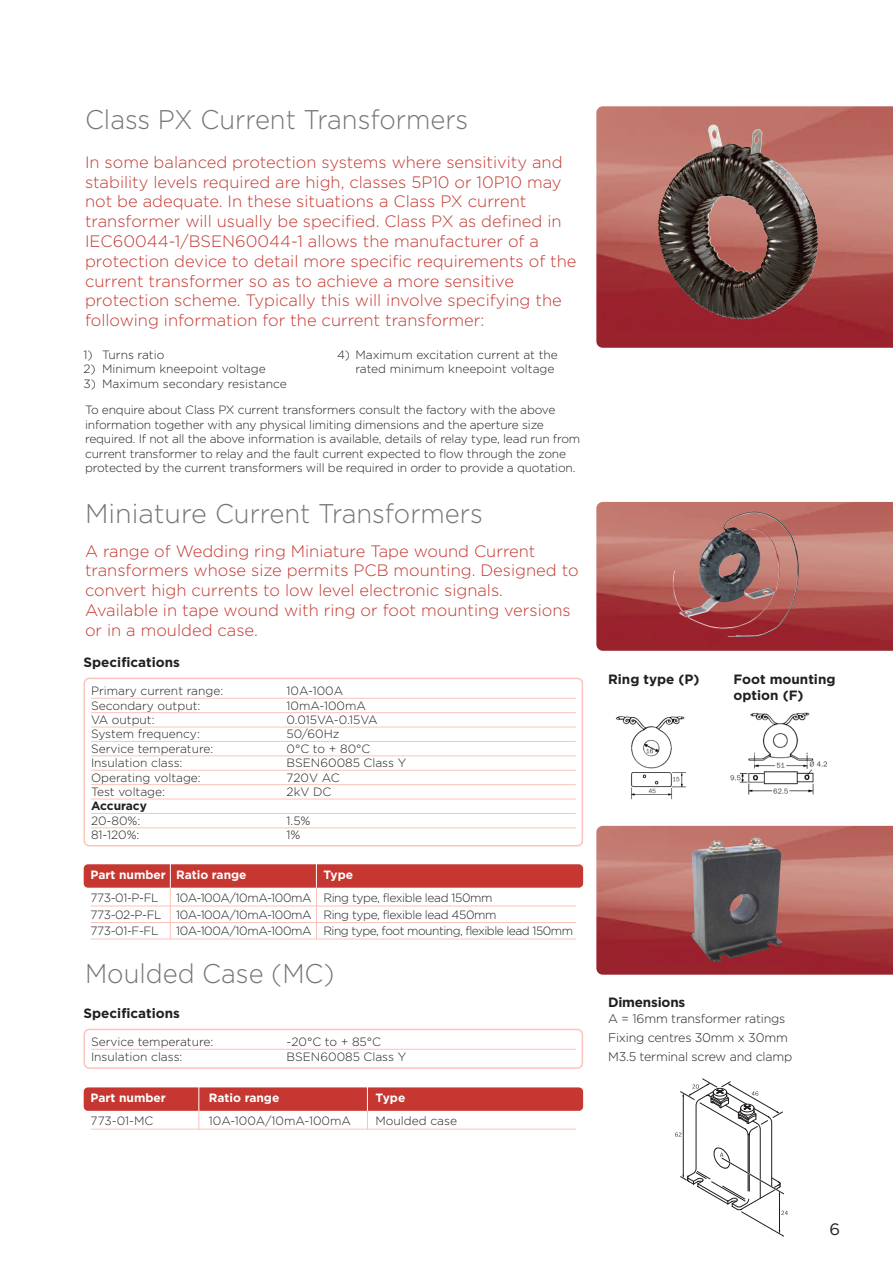
<style>
.page{position:relative;width:893px;height:1263px;background:#fff}
.page>*{position:absolute;margin:0;border:0;box-sizing:border-box;transform-origin:0 0}
.t1{font:300 27px "Gotham";color:#767577;scale:.95 1}
.t2{font:300 27px "Gotham";color:#767577}
.t3{font:300 16.5px/19.8px "Gotham";color:#c53730}
.t4{font:16.5px "Gotham";color:#231f20}
.t5{font:700 13.5px/16.2px "Gotham";color:#231f20}
.t6{font:300 12.45px/19.2px "Gotham";letter-spacing:-.015em;color:#231f20}
.t7{font:300 12px/14.4px "Gotham";letter-spacing:-.015em;color:#231f20}
.t8{font:300 12px "Gotham";letter-spacing:-.04em;color:#231f20}
.t9{font:700 12px "Gotham";color:#fff}
.t10{font:700 12px "Gotham";letter-spacing:-.005em;color:#231f20}
</style>
<div class="page">
<img style="left:596px;top:106px;width:297px;height:242px">
<div style="left:84px;top:864px;width:499px;height:24px;background:#c53730;border-radius:4px"></div>
<hr style="left:91px;top:906px;width:485px;height:1px;background:#fac4bb">
<hr style="left:91px;top:922px;width:485px;height:1px;background:#fac4bb">
<hr style="left:91px;top:939px;width:485px;height:1px;background:#fac4bb">
<hr style="left:170px;top:857px;width:1px;height:31px;background:#fff">
<hr style="left:170px;top:887px;width:1px;height:52px;background:#fac4bb">
<hr style="left:316px;top:857px;width:1px;height:31px;background:#fff">
<hr style="left:316px;top:887px;width:1px;height:52px;background:#fac4bb">
<svg style="left:84px;top:678px;width:499px;height:168px"></svg>
<hr style="left:91px;top:698px;width:485px;height:1px;background:#fac4bb">
<hr style="left:91px;top:712px;width:485px;height:1px;background:#fac4bb">
<hr style="left:91px;top:727px;width:485px;height:1px;background:#fac4bb">
<hr style="left:91px;top:741px;width:485px;height:1px;background:#fac4bb">
<hr style="left:91px;top:755px;width:485px;height:1px;background:#fac4bb">
<hr style="left:91px;top:770px;width:485px;height:1px;background:#fac4bb">
<hr style="left:91px;top:784px;width:485px;height:1px;background:#fac4bb">
<hr style="left:91px;top:799px;width:485px;height:1px;background:#fac4bb">
<hr style="left:91px;top:813px;width:485px;height:1px;background:#fac4bb">
<hr style="left:91px;top:827px;width:485px;height:1px;background:#fac4bb">
<img style="left:615px;top:716px;width:71px;height:84px">
<img style="left:730px;top:712px;width:97px;height:83px">
<svg style="left:84px;top:1029px;width:499px;height:40px"></svg>
<hr style="left:91px;top:1049px;width:485px;height:1px;background:#fac4bb">
<div style="left:84px;top:1087px;width:499px;height:24px;background:#c53730;border-radius:4px"></div>
<hr style="left:91px;top:1129px;width:485px;height:1px;background:#fac4bb">
<hr style="left:198px;top:1080px;width:1px;height:31px;background:#fff">
<svg style="left:198px;top:1110px;width:1px;height:19px"></svg>
<hr style="left:367px;top:1080px;width:1px;height:32px;background:#fff">
<svg style="left:367px;top:1110px;width:1px;height:19px"></svg>
<svg style="left:675px;top:1079px;width:113px;height:157px"></svg>
<img style="left:596px;top:502px;width:297px;height:149px">
<img style="left:658px;top:152px;width:51px;height:71px">
<img style="left:673px;top:512px;width:126px;height:125px">
<img style="left:596px;top:826px;width:297px;height:149px">
<img style="left:691px;top:837px;width:91px;height:125px">
<h1 class="t1" style="left:85px;top:104px;width:405px">Class PX Current Transformers</h1>
<p class="t3" style="left:85px;top:152px;width:493px">In some balanced protection systems where sensitivity and stability levels required are high, classes 5P10 or 10P10 may not be adequate. In these situations a Class PX current transformer will usually be specified. Class PX as defined in IEC60044-1/BSEN60044-1 allows the manufacturer of a protection device to detail more specific requirements of the current transformer so as to achieve a more sensitive protection scheme. Typically this will involve specifying the following information for the current transformer:</p>
<p class="t7" style="left:84px;top:348px;width:82px">1) Turns ratio</p>
<p class="t7" style="left:84px;top:362px;width:184px">2) Minimum kneepoint voltage</p>
<p class="t7" style="left:84px;top:376px;width:205px">3) Maximum secondary resistance</p>
<p class="t7" style="left:337px;top:348px;width:222px;text-align:right">4) Maximum excitation current at the rated minimum kneepoint voltage</p>
<p class="t7" style="left:85px;top:403px;width:497px">To enquire about Class PX current transformers consult the factory with the above information together with any physical limiting dimensions and the aperture size required. If not all the above information is available, details of relay type, lead run from current transformer to relay and the fault current expected to flow through the zone protected by the current transformers will be required in order to provide a quotation.</p>
<h1 class="t2" style="left:85px;top:497px;width:399px">Miniature Current Transformers</h1>
<p class="t3" style="left:85px;top:541px;width:495px">A range of Wedding ring Miniature Tape wound Current transformers whose size permits PCB mounting. Designed to convert high currents to low level electronic signals.<br>Available in tape wound with ring or foot mounting versions or in a moulded case.</p>
<p class="t5" style="left:84px;top:654px;width:98px">Specifications</p>
<p class="t7" style="left:91px;top:684px;width:134px">Primary current range:</p>
<p class="t7" style="left:287px;top:684px;width:58px">10A-100A</p>
<p class="t7" style="left:91px;top:698px;width:111px">Secondary output:</p>
<p class="t7" style="left:287px;top:698px;width:81px">10mA-100mA</p>
<p class="t7" style="left:91px;top:713px;width:65px">VA output:</p>
<p class="t7" style="left:287px;top:713px;width:93px">0.015VA-0.15VA</p>
<p class="t7" style="left:91px;top:727px;width:110px">System frequency:</p>
<p class="t7" style="left:287px;top:727px;width:54px">50/60Hz</p>
<p class="t7" style="left:91px;top:741px;width:124px">Service temperature:</p>
<p class="t7" style="left:287px;top:741px;width:85px">0°C to + 80°C</p>
<p class="t7" style="left:91px;top:756px;width:93px">Insulation class:</p>
<p class="t7" style="left:287px;top:756px;width:121px">BSEN60085 Class Y</p>
<p class="t7" style="left:91px;top:770px;width:111px">Operating voltage:</p>
<p class="t7" style="left:287px;top:770px;width:54px">720V AC</p>
<p class="t7" style="left:91px;top:785px;width:76px">Test voltage:</p>
<p class="t7" style="left:287px;top:785px;width:46px">2kV DC</p>
<p class="t10" style="left:91px;top:799px;width:57px">Accuracy</p>
<p class="t7" style="left:91px;top:813px;width:51px">20-80%:</p>
<p class="t7" style="left:287px;top:813px;width:25px">1.5%</p>
<p class="t7" style="left:91px;top:828px;width:50px">81-120%:</p>
<p class="t7" style="left:287px;top:828px;width:15px">1%</p>
<p class="t9" style="left:91px;top:868px;width:157px">Part number Ratio range</p>
<p class="t9" style="left:323px;top:868px;width:31px">Type</p>
<p class="t7" style="left:91px;top:891px;width:70px">773-01-P-FL</p>
<p class="t7" style="left:91px;top:890px;width:407px;line-height:16.5px;text-indent:85px">10A-100A/10mA-100mA Ring type, flexible lead 150mm<br>773-02-P-FL 10A-100A/10mA-100mA Ring type, flexible lead 450mm<br>773-01-F-FL</p>
<p class="t8" style="left:176px;top:924px;width:399px">10A-100A/10mA-100mA Ring type, foot mounting, flexible lead 150mm</p>
<h1 class="t1" style="left:85px;top:957px;width:264px">Moulded Case (MC)</h1>
<p class="t5" style="left:84px;top:1005px;width:98px">Specifications</p>
<p class="t7" style="left:91px;top:1035px;width:124px">Service temperature:</p>
<p class="t7" style="left:287px;top:1035px;width:96px">-20°C to + 85°C</p>
<p class="t7" style="left:91px;top:1049px;width:93px">Insulation class:</p>
<p class="t7" style="left:287px;top:1049px;width:121px">BSEN60085 Class Y</p>
<p class="t9" style="left:91px;top:1091px;width:77px">Part number</p>
<p class="t9" style="left:209px;top:1091px;width:72px">Ratio range</p>
<p class="t9" style="left:376px;top:1091px;width:31px">Type</p>
<p class="t7" style="left:91px;top:1114px;width:64px">773-01-MC</p>
<p class="t7" style="left:209px;top:1114px;width:144px">10A-100A/10mA-100mA</p>
<p class="t7" style="left:376px;top:1114px;width:83px">Moulded case</p>
<p class="t5" style="left:608px;top:671px;width:93px">Ring type (P)</p>
<p class="t5" style="left:733px;top:671px;width:104px">Foot mounting option (F)</p>
<p class="t5" style="left:608px;top:994px;width:79px">Dimensions</p>
<p class="t6" style="left:608px;top:1009px;width:186px">A = 16mm transformer ratings<br>Fixing centres 30mm x 30mm<br>M3.5 terminal screw and clamp</p>
<h2 class="t4" style="left:829px;top:1220px;width:12px">6</h2>
</div>
